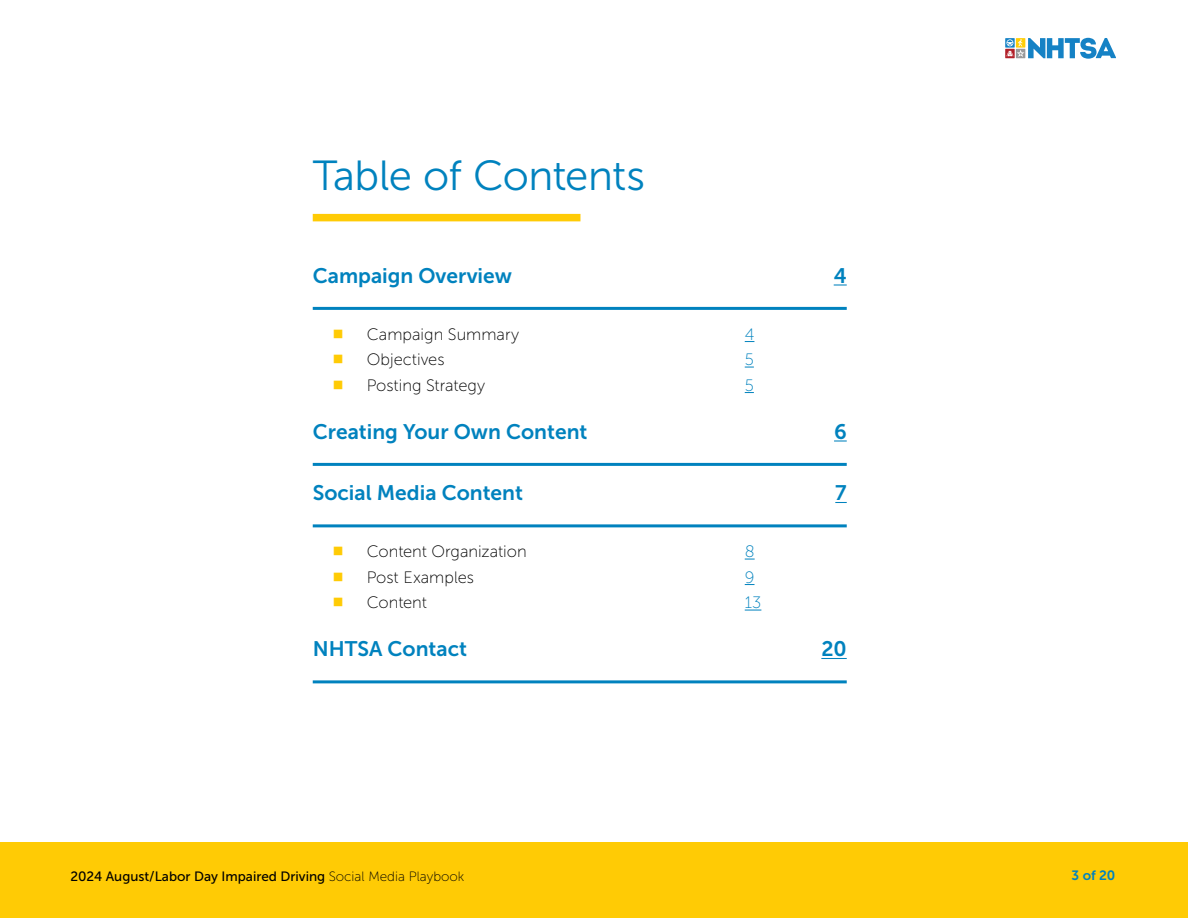
<style>
.page{position:relative;width:1188px;height:918px;background:#fff}
.page>*{position:absolute;margin:0;border:0;box-sizing:border-box;transform-origin:0 0}
.t1{font:42px "Museo Sans 300";letter-spacing:-.02em;color:#0082be}
.t2{font:21px "Museo Sans 700";color:#0082be}
.List_Paragraph{font:16.5px "Museo Sans 100";color:#000}
.List_Paragraph_-_Last{font:16.5px "Museo Sans 100";letter-spacing:-.005em;color:#000}
.List_Paragraph-2{font:16.5px "Museo Sans 100";color:#0082be}
.List_Paragraph_-_Last-2{font:16.5px "Museo Sans 100";color:#0082be}
.t3{font:13.5px "Museo Sans 500";color:#000}
.t4{font:13.5px "Museo Sans 700";color:#0082be}
.s1{font-family:"Museo Sans 100"}
</style>
<div class="page">
<div style="left:0;top:842px;width:1188px;height:76px;background:#ffcb05"></div>
<div style="left:1005px;top:49px;width:10px;height:9px;background:#c24f56"></div>
<svg style="left:1006px;top:38px;width:110px;height:21px"></svg>
<div style="left:313px;top:214px;width:267px;height:7px;background:#ffcb05"></div>
<hr style="left:313px;top:307px;width:534px;height:3px;background:#0082be">
<svg style="left:834px;top:284px;width:13px;height:2px"></svg>
<hr style="left:313px;top:463px;width:534px;height:3px;background:#0082be">
<svg style="left:834px;top:440px;width:13px;height:2px"></svg>
<hr style="left:313px;top:524px;width:534px;height:3px;background:#0082be">
<svg style="left:835px;top:502px;width:12px;height:1px"></svg>
<svg style="left:745px;top:610px;width:16px;height:1px"></svg>
<hr style="left:313px;top:680px;width:534px;height:3px;background:#0082be">
<svg style="left:821px;top:658px;width:26px;height:1px"></svg>
<h1 class="t1" style="left:313px;top:153px;width:334px">Table of Contents</h1>
<p class="t2" style="left:313px;top:264px;width:201px">Campaign Overview</p>
<p class="t2" style="left:834px;top:264px;width:15px">4</p>
<p class="List_Paragraph" style="left:367px;top:325px;width:154px">Campaign Summary</p>
<p class="List_Paragraph-2" style="left:745px;top:325px;width:11px">4</p>
<p class="List_Paragraph" style="left:367px;top:351px;width:79px">Objectives</p>
<p class="List_Paragraph-2" style="left:745px;top:351px;width:11px">5</p>
<p class="List_Paragraph_-_Last" style="left:367px;top:376px;width:120px">Posting Strategy</p>
<p class="List_Paragraph_-_Last-2" style="left:745px;top:376px;width:11px">5</p>
<p class="t2" style="left:313px;top:420px;width:276px">Creating Your Own Content</p>
<p class="t2" style="left:834px;top:420px;width:14px">6</p>
<p class="t2" style="left:313px;top:481px;width:212px">Social Media Content</p>
<p class="t2" style="left:835px;top:481px;width:13px">7</p>
<p class="List_Paragraph" style="left:367px;top:543px;width:162px">Content Organization</p>
<p class="List_Paragraph-2" style="left:745px;top:543px;width:11px">8</p>
<p class="List_Paragraph" style="left:367px;top:568px;width:109px">Post Examples</p>
<p class="List_Paragraph-2" style="left:745px;top:568px;width:11px">9</p>
<p class="List_Paragraph_-_Last" style="left:367px;top:594px;width:62px">Content</p>
<p class="List_Paragraph_-_Last-2" style="left:745px;top:594px;width:18px">13</p>
<p class="t2" style="left:313px;top:637px;width:156px">NHTSA Contact</p>
<p class="t2" style="left:821px;top:637px;width:27px">20</p>
<p class="t3" style="left:70px;top:869px;width:395px">2024 August/Labor Day Impaired Driving <span class="s1">Social Media Playbook</span></p>
<p class="t4" style="left:1072px;top:868px;width:45px">3 of 20</p>
</div>
